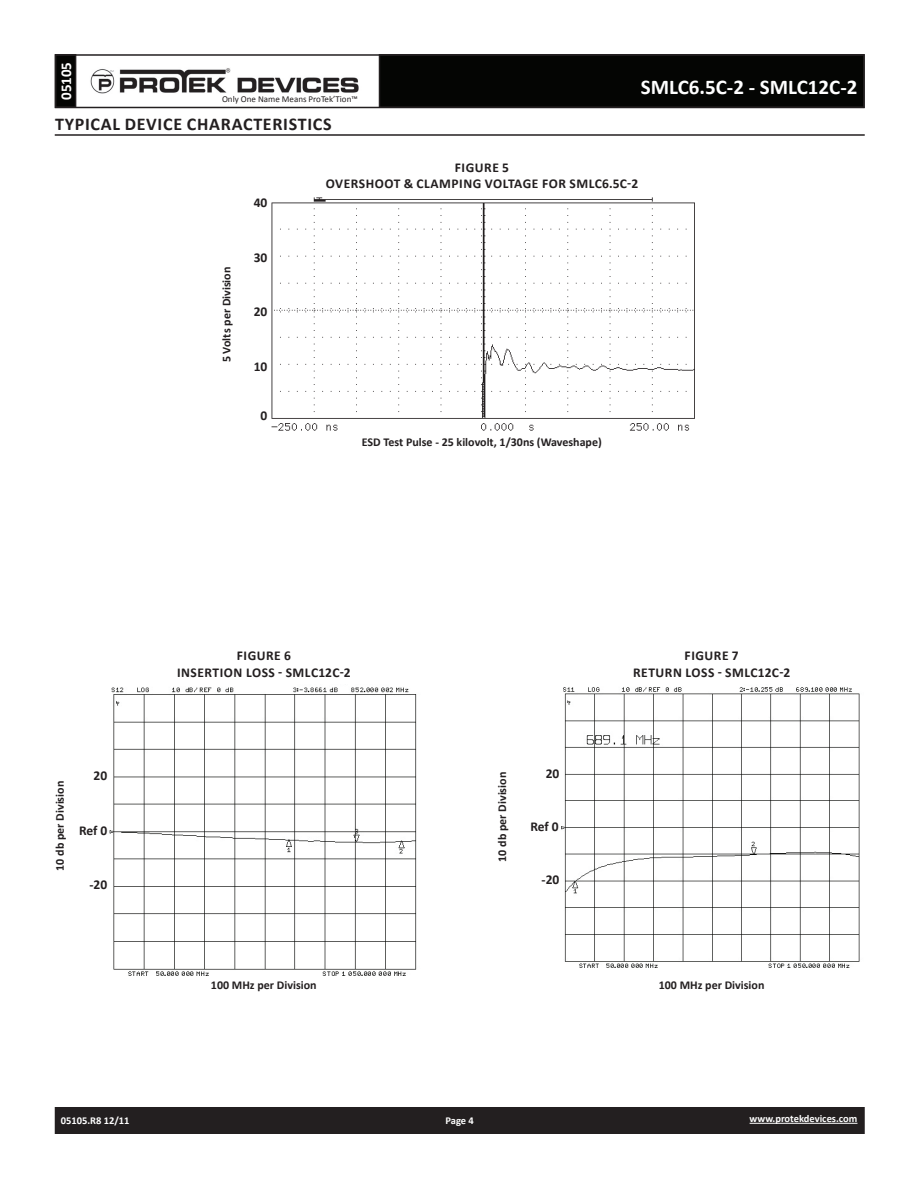
<style>
.page{position:relative;width:918px;height:1188px;background:#fff}
.page>*{position:absolute;margin:0;border:0;box-sizing:border-box;transform-origin:0 0}
.t1{font:700 21px "Calibri";color:#fff}
.t2{font:700 18px "Calibri";letter-spacing:.04em;color:#231f20}
.t3{font:700 15px "Calibri";color:#fff}
.t4{font:700 13.5px/16.2px "Calibri";letter-spacing:.04em;color:#231f20;text-align:center}
.t5{font:700 12px "Calibri";color:#231f20}
.t6{font:700 10.5px "Calibri";color:#fff}
.t7{font:9px "Calibri";color:#231f20}
</style>
<div class="page">
<div style="left:56px;top:1108px;width:808px;height:25px;background:#231f20"></div>
<div style="left:55px;top:1107px;width:810px;height:27px;border:2px solid #231f20"></div>
<div style="left:56px;top:55px;width:20px;height:52px;background:#040503"></div>
<div style="left:55px;top:54px;width:21px;height:54px;border:2px solid #231f20"></div>
<div style="left:380px;top:55px;width:484px;height:52px;background:#040503"></div>
<div style="left:55px;top:54px;width:810px;height:54px;border:2px solid #231f20"></div>
<img style="left:90px;top:68px;width:269px;height:26px">
<hr style="left:750px;top:1123px;width:107px;height:1px;background:#fff">
<hr style="left:55px;top:134px;width:810px;height:2px;background:#231f20">
<img style="left:109px;top:687px;width:308px;height:289px">
<img style="left:561px;top:687px;width:299px;height:281px">
<img style="left:271px;top:197px;width:424px;height:234px">
<p class="t3" style="left:56px;top:100px;width:40px;rotate:-90deg">05105</p>
<p class="t7" style="left:222px;top:93px;width:137px">Only One Name Means ProTek’Tion™</p>
<h2 class="t2" style="left:55px;top:112px;width:268px">TYPICAL DEVICE CHARACTERISTICS</h2>
<h1 class="t1" style="left:641px;top:74px;width:218px">SMLC6.5C-2 - SMLC12C-2</h1>
<p class="t5" style="left:219px;top:362px;width:97px;rotate:-90deg">5 VOLTS PER DIVISION</p>
<p class="t4" style="left:254px;top:195px;width:15px">40</p>
<p class="t4" style="left:254px;top:249px;width:15px">30</p>
<p class="t4" style="left:254px;top:304px;width:15px">20</p>
<p class="t4" style="left:254px;top:358px;width:15px">10</p>
<p class="t4" style="left:261px;top:407px;width:8px">0</p>
<p class="t4" style="left:326px;top:160px;width:314px">FIGURE 5<br>OVERSHOOT &amp; CLAMPING VOLTAGE FOR SMLC6.5C-2</p>
<p class="t5" style="left:362px;top:434px;width:241px">ESD TEST PULSE - 25 KILOVOLT, 1/30NS (WAVESHAPE)</p>
<p class="t4" style="left:177px;top:648px;width:175px">FIGURE 6<br>INSERTION LOSS - SMLC12C-2</p>
<p class="t4" style="left:685px;top:648px;width:56px">FIGURE 7</p>
<p class="t4" style="left:633px;top:664px;width:25px">RETURN</p>
<p class="t4" style="left:686px;top:664px;width:106px">LOSS - SMLC12C-2</p>
<p class="t4" style="left:94px;top:767px;width:15px">20</p>
<p class="t4" style="left:546px;top:766px;width:15px">20</p>
<p class="t5" style="left:52px;top:871px;width:91px;rotate:-90deg">10 DB PER DIVISION</p>
<p class="t5" style="left:495px;top:862px;width:91px;rotate:-90deg">10 DB PER DIVISION</p>
<p class="t4" style="left:89px;top:876px;width:19px">-20</p>
<p class="t4" style="left:79px;top:822px;width:30px">REF 0</p>
<p class="t4" style="left:531px;top:818px;width:30px">REF 0</p>
<p class="t4" style="left:542px;top:872px;width:19px">-20</p>
<p class="t5" style="left:211px;top:977px;width:107px">100 MHZ PER DIVISION</p>
<p class="t5" style="left:659px;top:977px;width:107px">100 MHZ PER DIVISION</p>
<p class="t6" style="left:61px;top:1114px;width:70px">05105.R8 12/11</p>
<p class="t6" style="left:446px;top:1114px;width:30px">PAGE 4</p>
<p class="t6" style="left:750px;top:1112px;width:109px">WWW.PROTEKDEVICES.COM</p>
</div>
